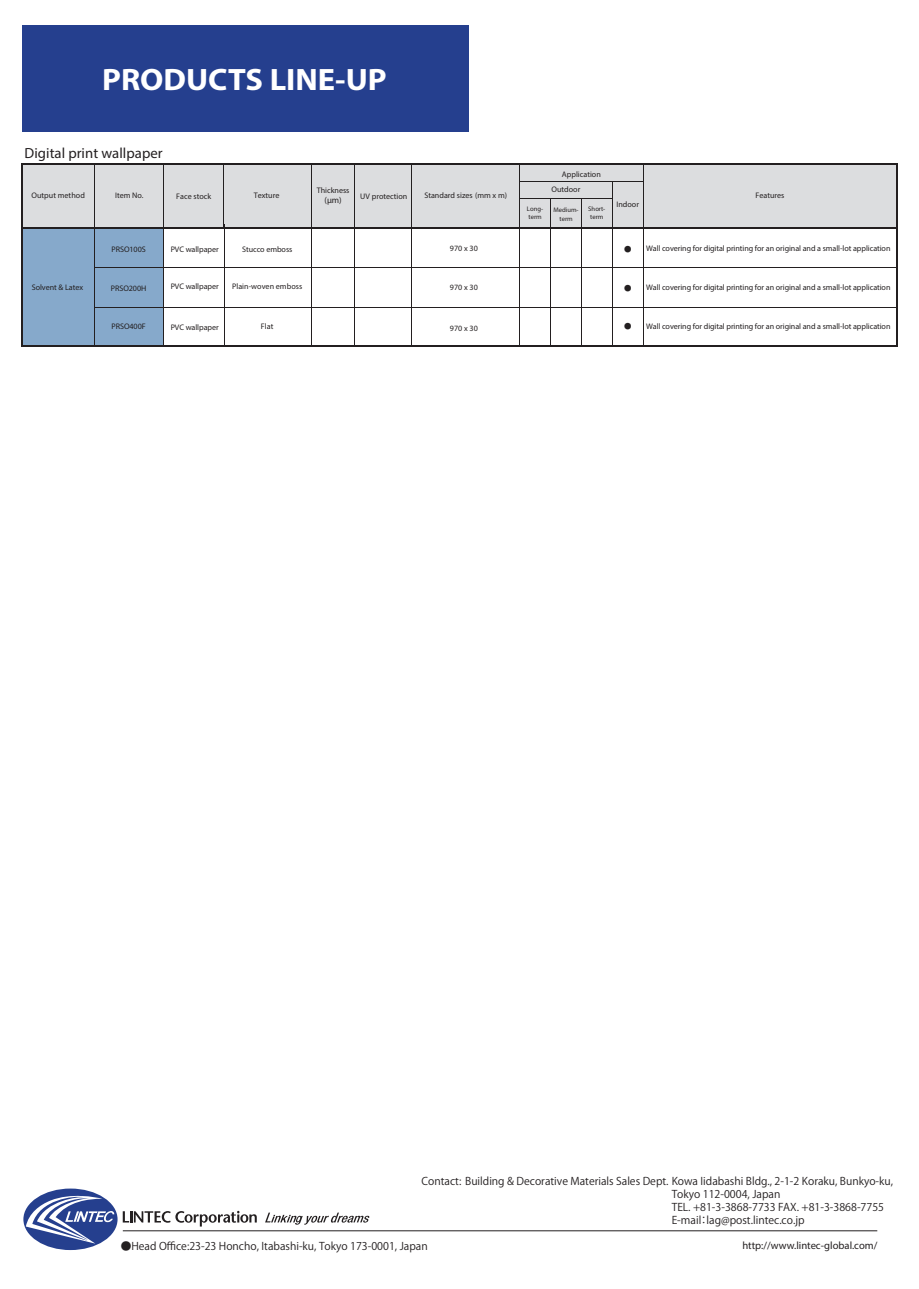
<style>
.page{position:relative;width:919px;height:1289px;background:#fff}
.page>*{position:absolute;margin:0;border:0;box-sizing:border-box;transform-origin:0 0}
.t1{font:700 31.05px "Myriad Pro";color:#fff;scale:1.05 1}
.t2{font:14.7px "Myriad Pro";letter-spacing:.005em;color:#231f20}
.t3{font:10.65px/12.8px "Helvetica Condensed 90 ms RKSJ H";color:#231f20}
.t4{font:10.65px "Helvetica";color:#231f20}
.t5{font:8.85px "Myriad Pro";color:#231f20}
.t6{font:8.1px "Myriad Pro";letter-spacing:-.005em;color:#231f20}
.t7{font:8.1px "MS P Gothic";color:#231f20}
.t8{font:6.6px/8.6px "Myriad Pro";color:#231f20}
.s1{font-family:"MS P Gothic"}
.s2{font-family:"Axis Std Regular 90 ms RKSJ H"}
</style>
<div class="page">
<div style="left:23px;top:164px;width:873px;height:64px;background:#dcdddf"></div>
<div style="left:23px;top:228px;width:140px;height:118px;background:#86a9cb"></div>
<hr style="left:94px;top:164px;width:1px;height:63px;background:#231f20">
<hr style="left:163px;top:164px;width:1px;height:63px;background:#231f20">
<hr style="left:223px;top:164px;width:1px;height:63px;background:#231f20">
<hr style="left:311px;top:164px;width:1px;height:63px;background:#231f20">
<hr style="left:354px;top:164px;width:1px;height:63px;background:#231f20">
<hr style="left:519px;top:164px;width:1px;height:63px;background:#231f20">
<hr style="left:642px;top:164px;width:1px;height:63px;background:#231f20">
<hr style="left:21px;top:163px;width:2px;height:184px;background:#231f20">
<hr style="left:94px;top:224px;width:1px;height:122px;background:#231f20">
<hr style="left:519px;top:221px;width:1px;height:125px;background:#231f20">
<hr style="left:642px;top:221px;width:1px;height:125px;background:#231f20">
<hr style="left:896px;top:163px;width:1px;height:184px;background:#231f20">
<hr style="left:612px;top:223px;width:1px;height:123px;background:#231f20">
<hr style="left:550px;top:223px;width:1px;height:123px;background:#231f20">
<hr style="left:581px;top:223px;width:1px;height:123px;background:#231f20">
<hr style="left:23px;top:163px;width:874px;height:1px;background:#231f20">
<hr style="left:23px;top:227px;width:874px;height:2px;background:#231f20">
<hr style="left:94px;top:267px;width:802px;height:1px;background:#231f20">
<hr style="left:94px;top:307px;width:802px;height:1px;background:#231f20">
<hr style="left:21px;top:346px;width:875px;height:1px;background:#231f20">
<svg style="left:550px;top:199px;width:1px;height:24px"></svg>
<svg style="left:581px;top:199px;width:1px;height:24px"></svg>
<hr style="left:612px;top:181px;width:1px;height:46px;background:#231f20">
<hr style="left:520px;top:181px;width:123px;height:1px;background:#231f20">
<hr style="left:520px;top:198px;width:92px;height:1px;background:#231f20">
<hr style="left:21px;top:345px;width:876px;height:1px;background:#231f20">
<hr style="left:411px;top:164px;width:1px;height:63px;background:#231f20">
<hr style="left:163px;top:224px;width:1px;height:122px;background:#231f20">
<hr style="left:224px;top:224px;width:1px;height:122px;background:#231f20">
<hr style="left:311px;top:224px;width:1px;height:122px;background:#231f20">
<hr style="left:354px;top:224px;width:1px;height:122px;background:#231f20">
<hr style="left:411px;top:224px;width:1px;height:122px;background:#231f20">
<hr style="left:123px;top:1230px;width:754px;height:1px;background:#231f20">
<svg style="left:123px;top:1210px;width:134px;height:16px"></svg>
<div style="left:23px;top:1188px;width:94px;height:61px;background:#253f8e;border-radius:50%"></div>
<svg style="left:26px;top:1192px;width:88px;height:51px"></svg>
<svg style="left:265px;top:1212px;width:104px;height:12px"></svg>
<div style="left:22px;top:26px;width:447px;height:106px;background:#253f8e"></div>
<h1 class="t1" style="left:102px;top:59px;width:272px">PRODUCTS LINE-UP</h1>
<h2 class="t2" style="left:25px;top:144px;width:139px">Digital print wallpaper</h2>
<p class="t6" style="left:31px;top:191px;width:55px">Output method</p>
<p class="t6" style="left:115px;top:191px;width:30px">Item No.</p>
<p class="t6" style="left:176px;top:191px;width:37px">Face stock</p>
<p class="t6" style="left:317px;top:185px;width:34px">Thickness</p>
<p class="t5" style="left:324px;top:194px;width:19px">(μm)</p>
<p class="t6" style="left:254px;top:190px;width:27px">Texture</p>
<p class="t6" style="left:360px;top:191px;width:49px">UV protection</p>
<p class="t6" style="left:424px;top:191px;width:84px">Standard sizes (mm x m)</p>
<p class="t6" style="left:562px;top:169px;width:40px">Application</p>
<p class="t6" style="left:551px;top:184px;width:30px">Outdoor</p>
<p class="t8" style="left:527px;top:204px;width:18px">Long&shy;term</p>
<p class="t8" style="left:553px;top:205px;width:27px;text-align:center">Medium&shy;term</p>
<p class="t8" style="left:588px;top:204px;width:19px">Short&shy;term</p>
<p class="t6" style="left:616px;top:200px;width:24px">Indoor</p>
<p class="t6" style="left:755px;top:191px;width:30px">Features</p>
<p class="t6" style="left:32px;top:282px;width:53px">Solvent &amp; Latex</p>
<p class="t6" style="left:111px;top:244px;width:36px">PRSO100S</p>
<p class="t6" style="left:242px;top:244px;width:52px">Stucco emboss</p>
<p class="t6" style="left:623px;top:243px;width:268px"><span class="s1">●</span> Wall covering for digital printing for an original and a small-lot application</p>
<p class="t6" style="left:111px;top:283px;width:37px">PRSO200H</p>
<p class="t6" style="left:232px;top:282px;width:72px">Plain-woven emboss</p>
<p class="t7" style="left:623px;top:284px;width:10px">●</p>
<p class="t6" style="left:111px;top:321px;width:36px">PRSO400F</p>
<p class="t6" style="left:261px;top:321px;width:14px">Flat</p>
<p class="t6" style="left:450px;top:243px;width:29px">970 x 30</p>
<p class="t6" style="left:171px;top:244px;width:50px">PVC wallpaper</p>
<p class="t6" style="left:171px;top:281px;width:50px">PVC wallpaper</p>
<p class="t6" style="left:171px;top:322px;width:50px">PVC wallpaper</p>
<p class="t6" style="left:646px;top:282px;width:246px">Wall covering for digital printing for an original and a small-lot application</p>
<p class="t6" style="left:646px;top:321px;width:246px">Wall covering for digital printing for an original and a small-lot application</p>
<p class="t6" style="left:450px;top:282px;width:29px">970 x 30</p>
<p class="t6" style="left:450px;top:323px;width:29px">970 x 30</p>
<p class="t7" style="left:623px;top:322px;width:10px">●</p>
<h3 class="t3" style="left:671px;top:1175px;width:223px;text-indent:-250px">Contact: Building &amp; Decorative Materials Sales Dept. Kowa Iidabashi Bldg., 2-1-2 Koraku, Bunkyo-ku, Tokyo 112-0004, Japan<br>TEL. +81-3-3868-7733 FAX. +81-3-3868-7755<br>E-mail<span class="s2">：</span>lag@post.lintec.co.jp</h3>
<h3 class="t4" style="left:742px;top:1239px;width:136px">http://www.lintec-global.com/</h3>
<h3 class="t3" style="left:121px;top:1239px;width:308px"><span class="s2">●</span>Head Office:23-23 Honcho, Itabashi-ku, Tokyo 173-0001, Japan</h3>
</div>
